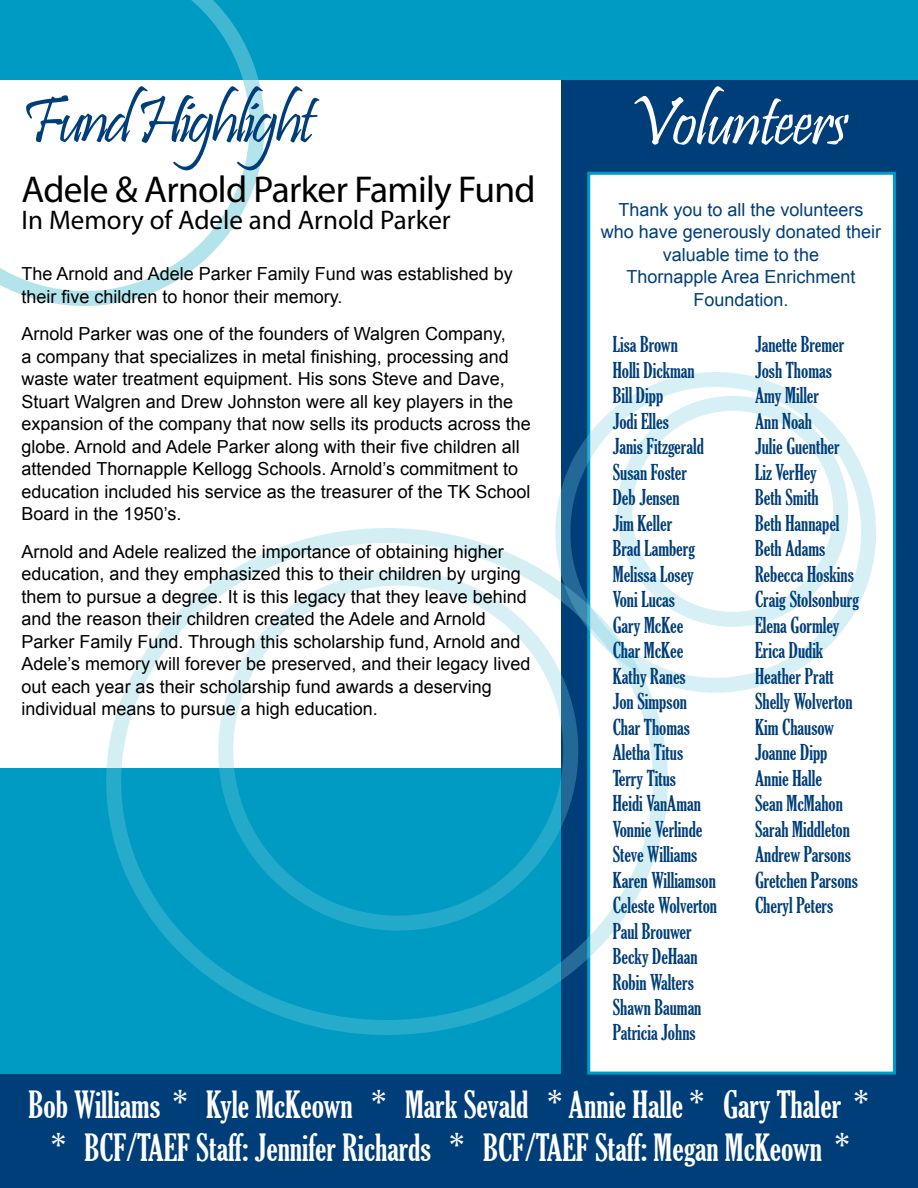
<style>
.page{position:relative;width:918px;height:1188px;background:#fff}
.page>*{position:absolute;margin:0;border:0;box-sizing:border-box;transform-origin:0 0}
.t1{font:70.5px "Pristina";letter-spacing:-.03em;color:#fff}
.t2{font:67.5px "Pristina";letter-spacing:-.06em;color:#003e79}
.t3{font:37.5px "Myriad Pro";letter-spacing:-.02em;color:#000}
.t4{font:extra-condensed 36px/43.2px "Gloucester";color:#fff;text-align:center}
.t5{font:27px "Myriad Pro";color:#000}
.t6{font:extra-condensed 21px/25.5px "Gloucester";color:#003e79}
.t7{font:18px/22.5px "Arial";color:#000}
.t8{font:18px/22.5px "Arial";color:#003e79;text-align:center}
</style>
<div class="page">
<div style="left:0;top:769px;width:565px;height:419px;background:#009bc3"></div>
<div style="left:0;top:1075px;width:918px;height:113px;background:#003e79"></div>
<div style="left:561px;top:0;width:357px;height:1188px;background:#003e79"></div>
<div style="left:0;top:0;width:918px;height:79px;background:#009bc3"></div>
<svg style="left:586px;top:171px;width:310px;height:904px;background:#f4fafc"></svg>
<div style="left:617px;top:396px;width:231px;height:231px;border:15px solid #78cfde;border-radius:50%"></div>
<div style="left:555px;top:372px;width:321px;height:321px;border:15px solid #78cfde;border-radius:50%"></div>
<svg style="left:0;top:0;width:265px;height:306px"></svg>
<div style="left:218px;top:571px;width:360px;height:360px;border:15px solid #78cfde;border-radius:50%"></div>
<div style="left:106px;top:528px;width:562px;height:507px;border:15px solid #78cfde;border-radius:50%"></div>
<h2 class="t2" style="left:22px;top:83px;width:294px">Fund Highlight</h2>
<h3 class="t3" style="left:22px;top:166px;width:516px">Adele &amp; Arnold Parker Family Fund</h3>
<h3 class="t5" style="left:22px;top:203px;width:431px">In Memory of Adele and Arnold Parker</h3>
<p class="t7" style="left:22px;top:263px;width:493px">The Arnold and Adele Parker Family Fund was established by their five children to honor their memory.</p>
<p class="t7" style="left:22px;top:323px;width:511px">Arnold Parker was one of the founders of Walgren Company,<br>a company that specializes in metal finishing, processing and waste water treatment equipment. His sons Steve and Dave, Stuart Walgren and Drew Johnston were all key players in the expansion of the company that now sells its products across the globe. Arnold and Adele Parker along with their five children all attended Thornapple Kellogg Schools. Arnold’s commitment to education included his service as the treasurer of the TK School Board in the 1950’s.</p>
<p class="t7" style="left:22px;top:541px;width:510px">Arnold and Adele realized the importance of obtaining higher education, and they emphasized this to their children by urging them to pursue a degree. It is this legacy that they leave behind and the reason their children created the Adele and Arnold Parker Family Fund. Through this scholarship fund, Arnold and Adele’s memory will forever be preserved, and their legacy lived out each year as their scholarship fund awards a deserving individual means to pursue a high education.</p>
<h1 class="t1" style="left:628px;top:83px;width:222px">Volunteers</h1>
<p class="t8" style="left:601px;top:198px;width:282px">Thank you to all the volunteers who have generously donated their valuable time to the<br>Thornapple Area Enrichment<br>Foundation.</p>
<p class="t6" style="left:755px;top:332px;width:106px">Janette Bremer<br>Josh Thomas<br>Amy Miller<br>Ann Noah<br>Julie Guenther<br>Liz VerHey<br>Beth Smith<br>Beth Hannapel<br>Beth Adams<br>Rebecca Hoskins<br>Craig Stolsonburg<br>Elena Gormley<br>Erica Dudik<br>Heather Pratt<br>Shelly Wolverton<br>Kim Chausow<br>Joanne Dipp<br>Annie Halle<br>Sean McMahon<br>Sarah Middleton<br>Andrew Parsons<br>Gretchen Parsons<br>Cheryl Peters</p>
<p class="t6" style="left:613px;top:332px;width:106px">Lisa Brown<br>Holli Dickman<br>Bill Dipp<br>Jodi Elles<br>Janis Fitzgerald<br>Susan Foster<br>Deb Jensen<br>Jim Keller<br>Brad Lamberg<br>Melissa Losey<br>Voni Lucas<br>Gary McKee<br>Char McKee<br>Kathy Ranes<br>Jon Simpson<br>Char Thomas<br>Aletha Titus<br>Terry Titus<br>Heidi VanAman<br>Vonnie Verlinde<br>Steve Williams<br>Karen Williamson<br>Celeste Wolverton<br>Paul Brouwer<br>Becky DeHaan<br>Robin Walters<br>Shawn Bauman<br>Patricia Johns</p>
<h3 class="t4" style="left:29px;top:1084px;width:842px">Bob Williams * Kyle McKeown * Mark Sevald * Annie Halle * Gary Thaler * * BCF/TAEF Staff: Jennifer Richards * BCF/TAEF Staff: Megan McKeown *</h3>
</div>
